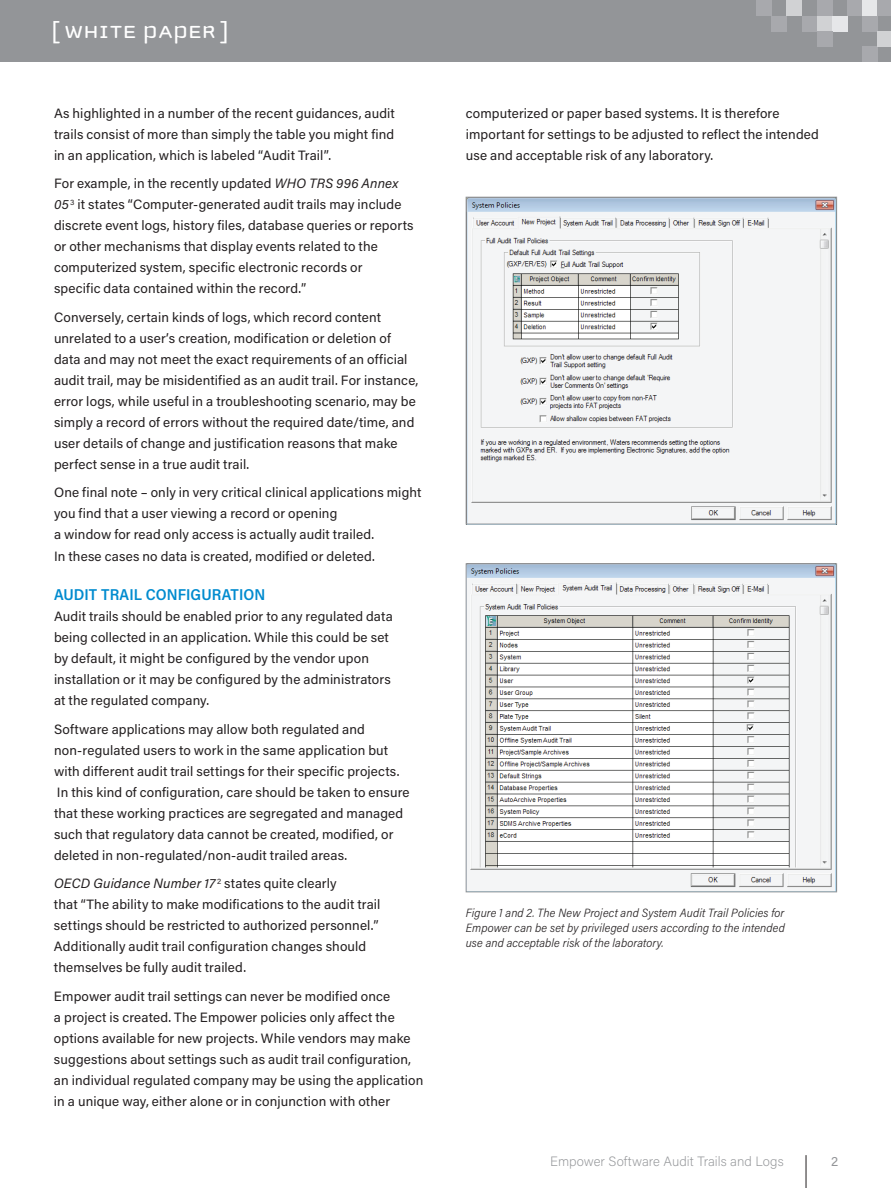
<style>
.page{position:relative;width:891px;height:1188px;background:#fff}
.page>*{position:absolute;margin:0;border:0;box-sizing:border-box;transform-origin:0 0}
.t1{font:25.5px "Cholla Unicase";letter-spacing:.025em;color:#fff;scale:1.1 1}
.t2{font:600 15.75px "Acumin Pro Semi Cond";letter-spacing:.005em;color:#008bcf}
.t3{font:13.5px/21px "Acumin Pro";letter-spacing:.01em;color:#231f20}
.t4{font:200 13.5px "Acumin Pro";color:#939598}
.t5{font:13.5px "Acumin Pro";color:#939598}
.t6{font:italic 300 12px/15px "Acumin Pro Semi Cond";letter-spacing:.01em;color:#231f20;text-align:justify}
.s1{font-style:italic}
</style>
<div class="page">
<hr style="left:806px;top:1155px;width:1px;height:33px;background:#231f20">
<div style="left:0;top:0;width:891px;height:62px;background:#939598"></div>
<div style="left:756px;top:0;width:15px;height:16px;background:#a8a9ad"></div>
<div style="left:862px;top:47px;width:15px;height:15px;background:#a8a9ad"></div>
<div style="left:771px;top:16px;width:16px;height:15px;background:#a8a9ad"></div>
<div style="left:787px;top:0;width:15px;height:16px;background:#d1d2d4"></div>
<div style="left:802px;top:16px;width:15px;height:15px;background:#a8a9ad"></div>
<div style="left:817px;top:16px;width:15px;height:15px;background:#d1d2d4"></div>
<div style="left:832px;top:16px;width:16px;height:15px;background:#e6e7e9"></div>
<div style="left:817px;top:0;width:15px;height:16px;background:#a8a9ad"></div>
<div style="left:817px;top:31px;width:15px;height:16px;background:#a8a9ad"></div>
<div style="left:862px;top:0;width:15px;height:16px;background:#e6e7e9"></div>
<div style="left:848px;top:0;width:14px;height:16px;background:#a8a9ad"></div>
<div style="left:877px;top:0;width:14px;height:16px;background:#a8a9ad"></div>
<div style="left:862px;top:16px;width:15px;height:15px;background:#a8a9ad"></div>
<div style="left:877px;top:31px;width:14px;height:16px;background:#d1d2d4"></div>
<img style="left:468px;top:199px;width:367px;height:323px">
<div style="left:466px;top:197px;width:371px;height:327px;border:1px solid #939598"></div>
<img style="left:468px;top:565px;width:367px;height:325px">
<div style="left:466px;top:563px;width:371px;height:329px;border:1px solid #939598"></div>
<h1 class="t1" style="left:51px;top:19px;width:163px">[ WHITE PAPER ]</h1>
<p class="t3" style="left:54px;top:102px;width:342px;text-align:justify">As highlighted in a number of the recent guidances, audit trails consist of more than simply the table you might find in an application, which is labeled “Audit Trail”.</p>
<p class="t3" style="left:54px;top:173px;width:361px">For example, in the recently updated <span class="s1">WHO TRS 996 Annex 05</span> <sup>3</sup> it states “Computer-generated audit trails may include discrete event logs, history files, database queries or reports or other mechanisms that display events related to the computerized system, specific electronic records or<br>specific data contained within the record.”</p>
<p class="t3" style="left:54px;top:306px;width:366px">Conversely, certain kinds of logs, which record content unrelated to a user’s creation, modification or deletion of data and may not meet the exact requirements of an official audit trail, may be misidentified as an audit trail. For instance, error logs, while useful in a troubleshooting scenario, may be simply a record of errors without the required date/time, and user details of change and justification reasons that make perfect sense in a true audit trail.</p>
<p class="t3" style="left:54px;top:482px;width:369px">One final note – only in very critical clinical applications might you find that a user viewing a record or opening<br>a window for read only access is actually audit trailed.<br>In these cases no data is created, modified or deleted.</p>
<p class="t2" style="left:54px;top:584px;width:213px">AUDIT TRAIL CONFIGURATION</p>
<p class="t3" style="left:54px;top:605px;width:340px">Audit trails should be enabled prior to any regulated data being collected in an application. While this could be set by default, it might be configured by the vendor upon installation or it may be configured by the administrators at the regulated company.</p>
<p class="t3" style="left:54px;top:718px;width:357px">Software applications may allow both regulated and non-regulated users to work in the same application but with different audit trail settings for their specific projects.<br>In this kind of configuration, care should be taken to ensure that these working practices are segregated and managed such that regulatory data cannot be created, modified, or deleted in non-regulated/non-audit trailed areas.</p>
<p class="t3" style="left:54px;top:872px;width:328px"><span class="s1">OECD Guidance Number 17</span> <sup>2</sup> states quite clearly<br>that “The ability to make modifications to the audit trail settings should be restricted to authorized personnel.” Additionally audit trail configuration changes should themselves be fully audit trailed.</p>
<p class="t3" style="left:54px;top:985px;width:371px">Empower audit trail settings can never be modified once<br>a project is created. The Empower policies only affect the options available for new projects. While vendors may make suggestions about settings such as audit trail configuration, an individual regulated company may be using the application in a unique way, either alone or in conjunction with other</p>
<p class="t3" style="left:466px;top:102px;width:355px">computerized or paper based systems. It is therefore important for settings to be adjusted to reflect the intended use and acceptable risk of any laboratory.</p>
<p class="t6" style="left:466px;top:904px;width:321px">Figure 1 and 2. The New Project and System Audit Trail Policies for Empower can be set by privileged users according to the intended use and acceptable risk of the laboratory.</p>
<p class="t4" style="left:550px;top:1152px;width:235px">Empower Software Audit Trails and Logs</p>
<p class="t5" style="left:831px;top:1151px;width:9px">2</p>
</div>
